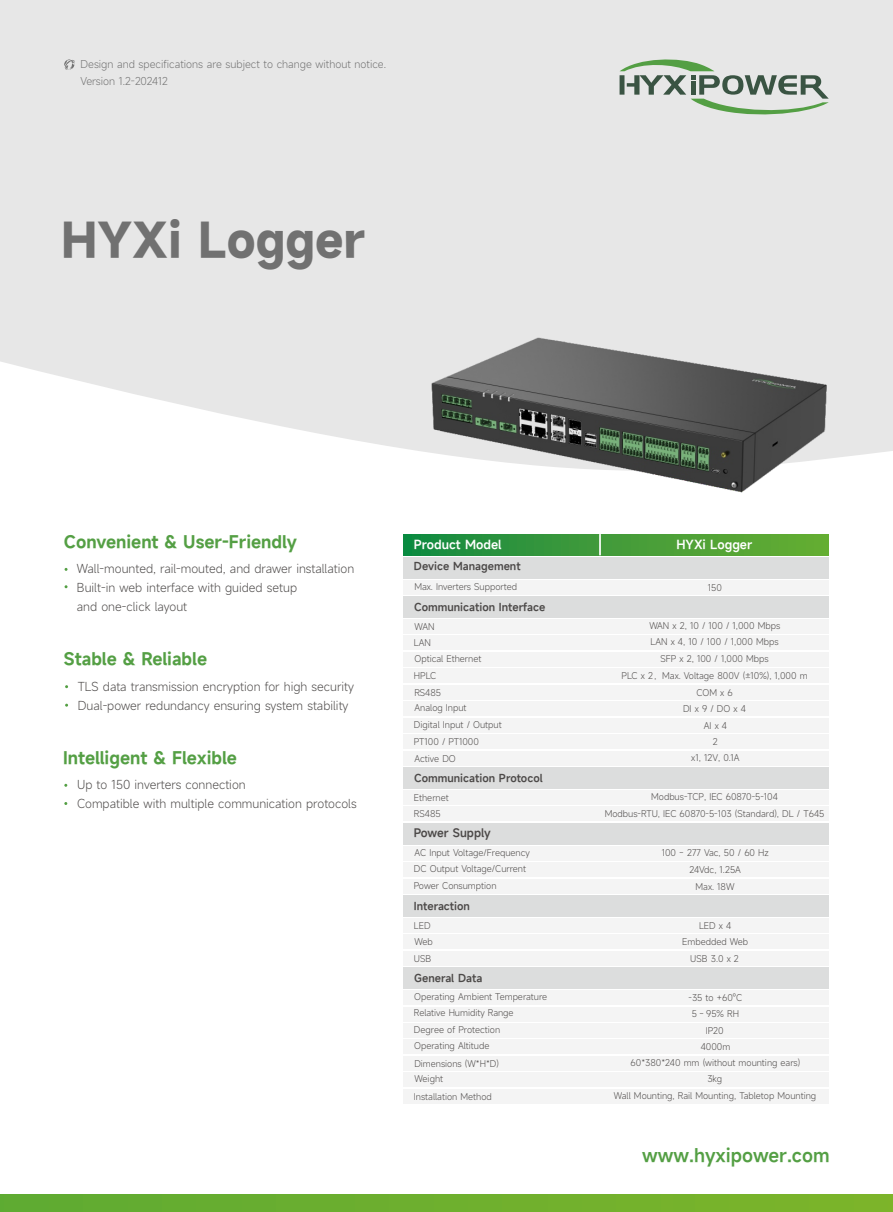
<style>
.page{position:relative;width:893px;height:1212px;background:#fff}
.page>*{position:absolute;margin:0;border:0;box-sizing:border-box;transform-origin:0 0}
.t1{font:700 45px "Mi Sans";color:#717171}
.t2{font:600 18px "Mi Sans";color:#549f44}
.t3{font:600 16.5px "Mi Sans";color:#549f44}
.t4{font:300 12px/19px "Mi Sans";color:#4c4948}
.t5{font:600 12px "Mi Sans";color:#fff}
.t6{font:600 11.25px "Mi Sans";color:#4c4948}
.t7{font:600 10.5px "Mi Sans";color:#4c4948}
.t8{font:300 10.5px "Mi Sans";color:#717171}
.t9{font:300 9px/16.5px "Mi Sans";color:#4c4948}
</style>
<div class="page">
<svg style="left:64px;top:555px;width:765px;height:467px"></svg>
<div style="left:0;top:1194px;width:893px;height:18px;background:linear-gradient(to right,#5fab32,#7db42a)"></div>
<div style="left:0;top:0;width:893px;height:459px;background:#e7e7e7"></div>
<svg style="left:620px;top:57px;width:209px;height:61px;background:#bfcabf"></svg>
<svg style="left:64px;top:59px;width:11px;height:11px"></svg>
<img style="left:431px;top:334px;width:398px;height:159px">
<div style="left:403px;top:534px;width:426px;height:21px;background:linear-gradient(to right,#158a41,#6aad32)"></div>
<hr style="left:599px;top:534px;width:2px;height:21px;background:#fff">
<div style="left:403px;top:580px;width:426px;height:15px;background:#f4f4f4"></div>
<div style="left:403px;top:557px;width:426px;height:21px;background:#dcdddd"></div>
<div style="left:403px;top:596px;width:426px;height:21px;background:#dcdddd"></div>
<div style="left:403px;top:619px;width:426px;height:15px;background:#f4f4f4"></div>
<div style="left:403px;top:635px;width:426px;height:15px;background:#f4f4f4"></div>
<div style="left:403px;top:652px;width:426px;height:15px;background:#f4f4f4"></div>
<div style="left:403px;top:668px;width:426px;height:15px;background:#f4f4f4"></div>
<div style="left:403px;top:685px;width:426px;height:15px;background:#f4f4f4"></div>
<div style="left:403px;top:701px;width:426px;height:15px;background:#f4f4f4"></div>
<div style="left:403px;top:718px;width:426px;height:15px;background:#f4f4f4"></div>
<div style="left:403px;top:967px;width:426px;height:21px;background:#dcdddd"></div>
<div style="left:403px;top:990px;width:426px;height:15px;background:#f4f4f4"></div>
<div style="left:403px;top:1006px;width:426px;height:15px;background:#f4f4f4"></div>
<div style="left:403px;top:1023px;width:426px;height:15px;background:#f4f4f4"></div>
<div style="left:403px;top:1039px;width:426px;height:15px;background:#f4f4f4"></div>
<div style="left:403px;top:1056px;width:426px;height:15px;background:#f4f4f4"></div>
<div style="left:403px;top:1072px;width:426px;height:15px;background:#f4f4f4"></div>
<div style="left:403px;top:1089px;width:426px;height:15px;background:#f4f4f4"></div>
<div style="left:403px;top:734px;width:426px;height:15px;background:#f4f4f4"></div>
<div style="left:403px;top:751px;width:426px;height:14px;background:#f4f4f4"></div>
<div style="left:403px;top:767px;width:426px;height:21px;background:#dcdddd"></div>
<div style="left:403px;top:790px;width:426px;height:15px;background:#f4f4f4"></div>
<div style="left:403px;top:806px;width:426px;height:15px;background:#f4f4f4"></div>
<div style="left:403px;top:823px;width:426px;height:21px;background:#dcdddd"></div>
<div style="left:403px;top:846px;width:426px;height:14px;background:#f4f4f4"></div>
<div style="left:403px;top:862px;width:426px;height:15px;background:#f4f4f4"></div>
<div style="left:403px;top:879px;width:426px;height:14px;background:#f4f4f4"></div>
<div style="left:403px;top:895px;width:426px;height:21px;background:#dcdddd"></div>
<div style="left:403px;top:918px;width:426px;height:15px;background:#f4f4f4"></div>
<div style="left:403px;top:934px;width:426px;height:15px;background:#f4f4f4"></div>
<div style="left:403px;top:951px;width:426px;height:15px;background:#f4f4f4"></div>
<p class="t8" style="left:80px;top:59px;width:307px">Design and specifications are subject to change without notice.</p>
<p class="t8" style="left:80px;top:76px;width:89px">Version 1.2-202412</p>
<h1 class="t1" style="left:61px;top:217px;width:306px">HYXi Logger</h1>
<h3 class="t3" style="left:64px;top:533px;width:235px">Convenient &amp; User-Friendly</h3>
<h3 class="t4" style="left:77px;top:558px;width:279px">Wall-mounted, rail-mouted, and drawer installation<br>Built-in web interface with guided setup<br>and one-click layout</h3>
<h3 class="t3" style="left:64px;top:650px;width:145px">Stable &amp; Reliable</h3>
<h3 class="t4" style="left:78px;top:676px;width:278px">TLS data transmission encryption for high security<br>Dual-power redundancy ensuring system stability</h3>
<h3 class="t3" style="left:63px;top:749px;width:175px">Intelligent &amp; Flexible</h3>
<h3 class="t4" style="left:77px;top:775px;width:281px">Up to 150 inverters connection<br>Compatible with multiple communication protocols</h3>
<h3 class="t5" style="left:414px;top:538px;width:89px">Product Model</h3>
<h3 class="t5" style="left:676px;top:539px;width:77px">HYXi Logger</h3>
<p class="t7" style="left:414px;top:561px;width:108px">Device Management</p>
<p class="t7" style="left:414px;top:602px;width:133px">Communication Interface</p>
<p class="t9" style="left:414px;top:578px;width:104px">Max. Inverters Supported</p>
<p class="t9" style="left:414px;top:618px;width:22px">WAN<br>LAN</p>
<p class="t9" style="left:415px;top:650px;width:68px">Optical Ethernet</p>
<p class="t9" style="left:414px;top:667px;width:24px">HPLC</p>
<p class="t9" style="left:414px;top:684px;width:28px">RS485</p>
<p class="t9" style="left:708px;top:579px;width:16px">150</p>
<p class="t9" style="left:649px;top:617px;width:132px;text-align:center">WAN x 2, 10 / 100 / 1,000 Mbps<br>LAN x 4, 10 / 100 / 1,000 Mbps<br>SFP x 2, 100 / 1,000 Mbps</p>
<p class="t9" style="left:622px;top:666px;width:188px;line-height:17.2px;text-align:center">PLC x 2，Max. Voltage 800V (±10%), 1,000 m<br>COM x 6</p>
<p class="t9" style="left:415px;top:699px;width:53px">Analog Input</p>
<p class="t9" style="left:683px;top:700px;width:64px">DI x 9 / DO x 4</p>
<p class="t9" style="left:713px;top:733px;width:6px">2</p>
<p class="t9" style="left:414px;top:716px;width:89px">Digital Input / Output</p>
<p class="t9" style="left:704px;top:717px;width:25px">AI x 4</p>
<p class="t9" style="left:414px;top:733px;width:66px">PT100 / PT1000</p>
<p class="t9" style="left:415px;top:750px;width:43px">Active DO</p>
<p class="t7" style="left:414px;top:772px;width:130px">Communication Protocol</p>
<p class="t9" style="left:414px;top:789px;width:36px">Ethernet<br>RS485</p>
<p class="t6" style="left:414px;top:826px;width:78px">Power Supply</p>
<p class="t9" style="left:414px;top:844px;width:117px">AC Input Voltage/Frequency<br>DC Output Voltage/Current</p>
<p class="t9" style="left:414px;top:877px;width:84px">Power Consumption</p>
<p class="t7" style="left:414px;top:900px;width:58px">Interaction</p>
<p class="t9" style="left:414px;top:917px;width:18px">LED</p>
<p class="t9" style="left:415px;top:933px;width:20px">Web</p>
<p class="t9" style="left:414px;top:950px;width:19px">USB</p>
<p class="t7" style="left:414px;top:972px;width:70px">General Data</p>
<p class="t9" style="left:414px;top:988px;width:135px">Operating Ambient Temperature<br>Relative Humidity Range</p>
<p class="t9" style="left:414px;top:1021px;width:88px">Degree of Protection</p>
<p class="t9" style="left:414px;top:1056px;width:86px;line-height:15.3px">Dimensions (W*H*D)<br>Weight</p>
<p class="t9" style="left:414px;top:1037px;width:77px">Operating Altitude</p>
<p class="t9" style="left:414px;top:1088px;width:79px">Installation Method</p>
<p class="t9" style="left:691px;top:749px;width:50px">x1, 12V, 0.1A</p>
<p class="t9" style="left:651px;top:788px;width:128px">Modbus-TCP, IEC 60870-5-104</p>
<p class="t9" style="left:605px;top:805px;width:221px">Modbus-RTU, IEC 60870-5-103 (Standard), DL / T645</p>
<p class="t9" style="left:662px;top:844px;width:109px">100 ~ 277 Vac, 50 / 60 Hz</p>
<p class="t9" style="left:689px;top:860px;width:53px;line-height:17px;text-align:center">24Vdc, 1.25A<br>Max. 18W</p>
<p class="t9" style="left:699px;top:917px;width:34px">LED x 4</p>
<p class="t9" style="left:682px;top:933px;width:68px">Embedded Web</p>
<p class="t9" style="left:690px;top:950px;width:50px">USB 3.0 x 2</p>
<p class="t9" style="left:689px;top:989px;width:55px">-35 to +60ºC</p>
<p class="t9" style="left:692px;top:1006px;width:49px">5～95% RH</p>
<p class="t9" style="left:706px;top:1022px;width:19px">IP20</p>
<p class="t9" style="left:701px;top:1038px;width:31px">4000m</p>
<p class="t9" style="left:631px;top:1054px;width:171px">60*380*240 mm (without mounting ears)</p>
<p class="t9" style="left:614px;top:1070px;width:204px;text-align:center">3kg<br>Wall Mounting, Rail Mounting, Tabletop Mounting</p>
<h2 class="t2" style="left:642px;top:1146px;width:189px">www.hyxipower.com</h2>
</div>
